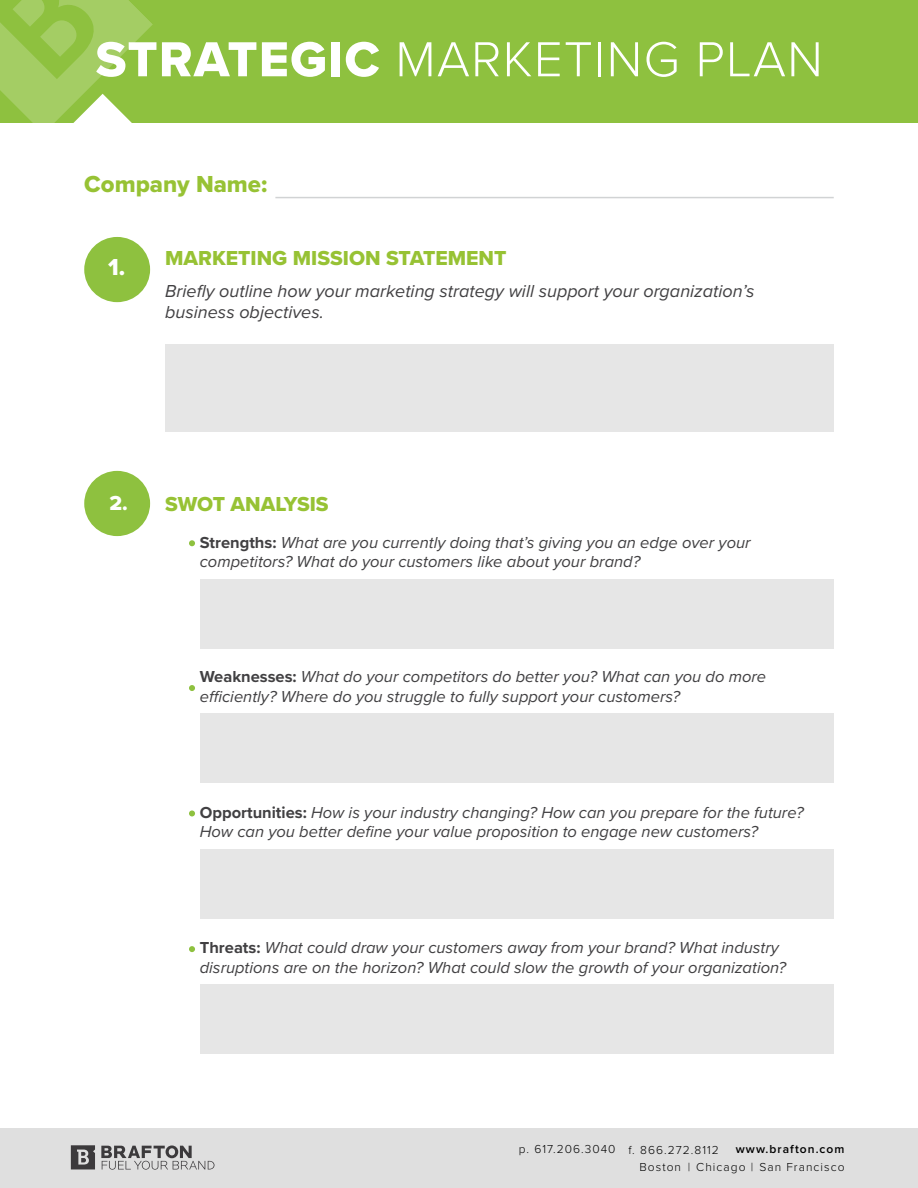
<style>
.page{position:relative;width:918px;height:1188px;background:#fff}
.page>*{position:absolute;margin:0;border:0;box-sizing:border-box;transform-origin:0 0}
.t1{font:300 51px "Proxima Nova";letter-spacing:.025em;color:#fff}
.t2{font:24px "Proxima Nova Extrabld";color:#97c234}
.t3{font:24px "Proxima Nova Extrabld";color:#fff}
.t4{font:21px "Proxima Nova Extrabld";color:#97c234}
.t5{font:21px "Proxima Nova Extrabld";color:#fff}
.t6{font:italic 18px/21px "Proxima Nova";color:#414042}
.t7{font:italic 16.5px/19.5px "Proxima Nova";color:#414042}
.t8{font:300 12px "Proxima Nova";letter-spacing:.085em;color:#000}
.t9{font:600 12px "Proxima Nova";letter-spacing:.085em;color:#000}
.s1{font-family:"Proxima Nova Extrabld";font-weight:400}
.s2{font-weight:700;font-style:normal}
</style>
<div class="page">
<div style="left:0;top:0;width:918px;height:123px;background:#8ec13f"></div>
<svg style="left:0;top:0;width:153px;height:123px"></svg>
<div style="left:0;top:1128px;width:918px;height:60px;background:#dfdfdf"></div>
<svg style="left:71px;top:1145px;width:24px;height:24px"></svg>
<svg style="left:101px;top:1145px;width:114px;height:25px"></svg>
<div style="left:84px;top:237px;width:66px;height:65px;background:#8ec13f;border-radius:50%"></div>
<div style="left:84px;top:471px;width:66px;height:65px;background:#8ec13f;border-radius:50%"></div>
<div style="left:165px;top:345px;width:669px;height:87px;background:#e6e6e6"></div>
<div style="left:200px;top:579px;width:634px;height:69px;background:#e6e6e6"></div>
<div style="left:200px;top:849px;width:634px;height:69px;background:#e6e6e6"></div>
<div style="left:200px;top:714px;width:634px;height:69px;background:#e6e6e6"></div>
<div style="left:200px;top:985px;width:634px;height:69px;background:#e6e6e6"></div>
<hr style="left:275px;top:197px;width:559px;height:1px;background:#d1d3d4">
<svg style="left:189px;top:540px;width:6px;height:6px"></svg>
<svg style="left:189px;top:810px;width:6px;height:6px"></svg>
<svg style="left:189px;top:685px;width:6px;height:6px"></svg>
<svg style="left:189px;top:946px;width:6px;height:6px"></svg>
<h1 class="t1" style="left:96px;top:21px;width:729px"><span class="s1">STRATEGIC</span> MARKETING PLAN</h1>
<h2 class="t2" style="left:84px;top:166px;width:185px">Company Name:</h2>
<h2 class="t3" style="left:108px;top:249px;width:19px">1.</h2>
<p class="t4" style="left:165px;top:242px;width:343px">MARKETING MISSION STATEMENT</p>
<p class="t6" style="left:165px;top:280px;width:591px">Briefly outline how your marketing strategy will support your organization’s business objectives.</p>
<p class="t5" style="left:109px;top:487px;width:20px">2.</p>
<p class="t4" style="left:165px;top:489px;width:165px">SWOT ANALYSIS</p>
<p class="t7" style="left:200px;top:532px;width:552px"><span class="s2">Strengths:</span> What are you currently doing that’s giving you an edge over your competitors? What do your customers like about your brand?</p>
<p class="t7" style="left:200px;top:666px;width:568px"><span class="s2">Weaknesses:</span> What do your competitors do better you? What can you do more efficiently? Where do you struggle to fully support your customers?</p>
<p class="t7" style="left:200px;top:802px;width:605px"><span class="s2">Opportunities:</span> How is your industry changing? How can you prepare for the future?<br>How can you better define your value proposition to engage new customers?</p>
<p class="t7" style="left:200px;top:938px;width:588px"><span class="s2">Threats:</span> What could draw your customers away from your brand? What industry disruptions are on the horizon? What could slow the growth of your organization?</p>
<p class="t8" style="left:519px;top:1141px;width:202px">p. 617.206.3040 f. 866.272.8112</p>
<p class="t9" style="left:736px;top:1141px;width:110px">www.brafton.com</p>
<p class="t8" style="left:639px;top:1158px;width:207px">Boston | Chicago | San Francisco</p>
</div>
